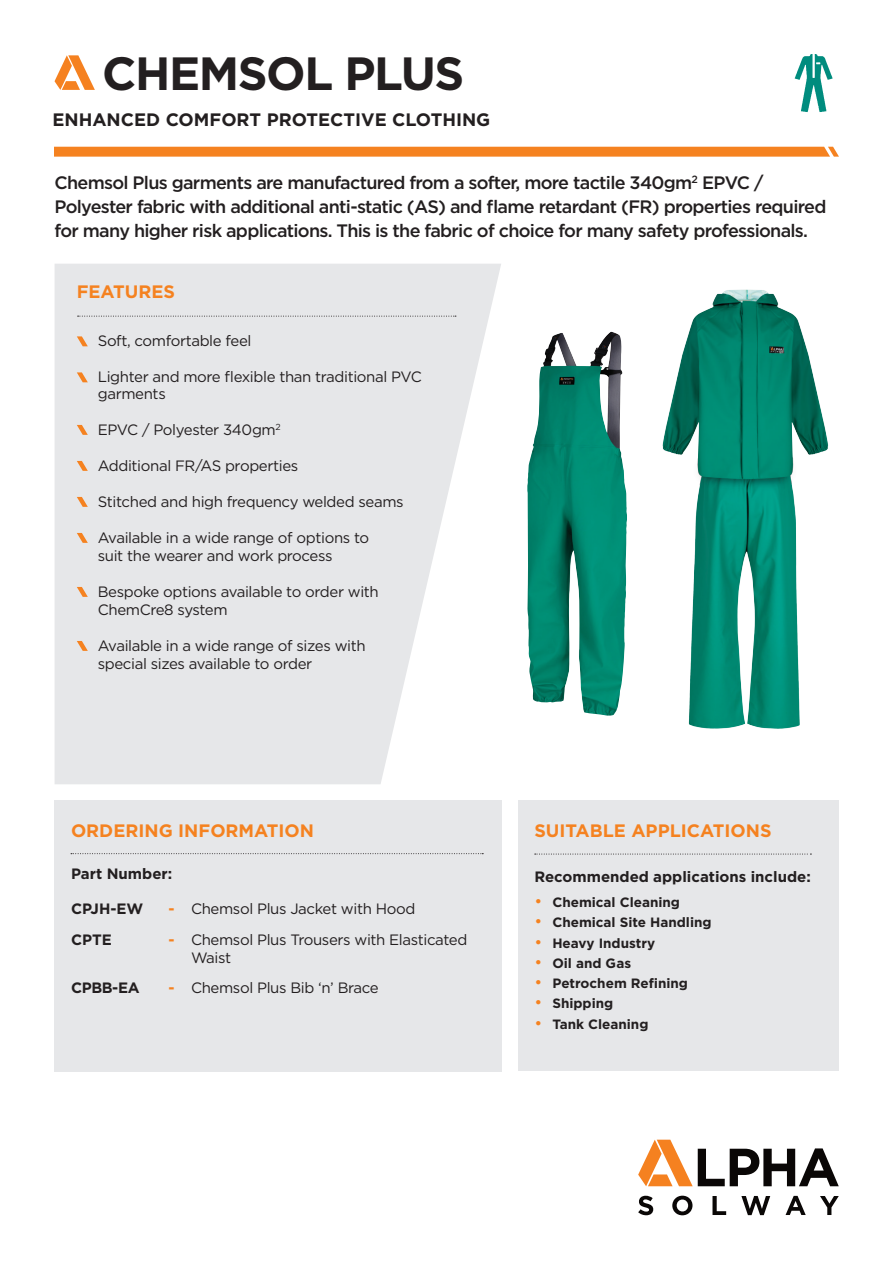
<style>
.page{position:relative;width:893px;height:1263px;background:#fff}
.page>*{position:absolute;margin:0;border:0;box-sizing:border-box;transform-origin:0 0}
.t1{font:700 46.5px "Gotham";letter-spacing:-.03em;color:#231f20}
.t2{font:500 18px/24px "Gotham";letter-spacing:-.04em;color:#231f20}
.t3{font:700 18px "Gotham";color:#f58220}
.t4{font:700 18px "Gotham";color:#231f20}
.t5{font:15px/18px "Gotham";letter-spacing:-.025em;color:#231f20}
.t6{font:700 15px "Gotham";color:#231f20}
.t7{font:700 13.5px "Gotham";color:#231f20}
.s1{font-weight:400;font-size:16.5px;color:#f58220}
.s2{font-weight:700;color:#f58220}
</style>
<div class="page">
<svg style="left:638px;top:1140px;width:201px;height:46px"></svg>
<svg style="left:638px;top:1196px;width:15px;height:19px"></svg>
<svg style="left:672px;top:1196px;width:20px;height:19px"></svg>
<svg style="left:712px;top:1196px;width:14px;height:19px"></svg>
<svg style="left:741px;top:1196px;width:29px;height:19px"></svg>
<svg style="left:785px;top:1196px;width:21px;height:19px"></svg>
<svg style="left:820px;top:1196px;width:19px;height:19px"></svg>
<div style="left:518px;top:800px;width:321px;height:270px;background:#e6e7e9"></div>
<svg style="left:55px;top:264px;width:446px;height:520px;background:#e9eaeb"></svg>
<div style="left:54px;top:800px;width:447px;height:271px;background:#e6e7e9"></div>
<svg style="left:78px;top:316px;width:378px;height:1px"></svg>
<svg style="left:71px;top:853px;width:412px;height:1px"></svg>
<svg style="left:535px;top:854px;width:276px;height:1px"></svg>
<svg style="left:77px;top:336px;width:11px;height:10px"></svg>
<svg style="left:77px;top:372px;width:11px;height:10px"></svg>
<svg style="left:77px;top:425px;width:11px;height:10px"></svg>
<svg style="left:77px;top:461px;width:11px;height:10px"></svg>
<svg style="left:77px;top:497px;width:11px;height:10px"></svg>
<svg style="left:77px;top:533px;width:11px;height:10px"></svg>
<svg style="left:77px;top:587px;width:11px;height:10px"></svg>
<svg style="left:77px;top:641px;width:11px;height:10px"></svg>
<svg style="left:54px;top:147px;width:785px;height:10px;background:#f58729"></svg>
<svg style="left:795px;top:54px;width:38px;height:58px"></svg>
<svg style="left:55px;top:55px;width:40px;height:35px"></svg>
<img style="left:662px;top:289px;width:167px;height:440px">
<img style="left:527px;top:332px;width:100px;height:384px">
<h1 class="t1" style="left:102px;top:43px;width:364px">CHEMSOL PLUS</h1>
<p class="t4" style="left:52px;top:108px;width:439px">ENHANCED COMFORT PROTECTIVE CLOTHING</p>
<p class="t2" style="left:55px;top:170px;width:773px">Chemsol Plus garments are manufactured from a softer, more tactile 340gm<sup>2</sup> EPVC /<br>Polyester fabric with additional anti-static (AS) and flame retardant (FR) properties required for many higher risk applications. This is the fabric of choice for many safety professionals.</p>
<p class="t3" style="left:77px;top:280px;width:100px">FEATURES</p>
<p class="t5" style="left:98px;top:332px;width:155px">Soft, comfortable feel</p>
<p class="t5" style="left:98px;top:369px;width:326px;line-height:16.5px">Lighter and more flexible than traditional PVC garments</p>
<p class="t5" style="left:98px;top:420px;width:184px">EPVC / Polyester 340gm<sup>2</sup></p>
<p class="t5" style="left:98px;top:456px;width:202px">Additional FR/AS properties</p>
<p class="t5" style="left:98px;top:492px;width:307px">Stitched and high frequency welded seams</p>
<p class="t5" style="left:98px;top:528px;width:273px">Available in a wide range of options to suit the wearer and work process</p>
<p class="t5" style="left:98px;top:582px;width:283px">Bespoke options available to order with<br>ChemCre8 system</p>
<p class="t5" style="left:98px;top:636px;width:269px">Available in a wide range of sizes with special sizes available to order</p>
<p class="t3" style="left:71px;top:819px;width:245px">ORDERING INFORMATION</p>
<p class="t3" style="left:534px;top:819px;width:239px">SUITABLE APPLICATIONS</p>
<p class="t6" style="left:71px;top:864px;width:103px">Part Number:</p>
<p class="t7" style="left:534px;top:893px;width:147px"><span class="s1">•</span> Chemical Cleaning</p>
<p class="t7" style="left:534px;top:913px;width:179px"><span class="s1">•</span> Chemical Site Handling</p>
<p class="t7" style="left:534px;top:934px;width:122px"><span class="s1">•</span> Heavy Industry</p>
<p class="t7" style="left:534px;top:954px;width:98px"><span class="s1">•</span> Oil and Gas</p>
<p class="t7" style="left:534px;top:974px;width:155px"><span class="s1">•</span> Petrochem Refining</p>
<p class="t7" style="left:534px;top:994px;width:80px"><span class="s1">•</span> Shipping</p>
<p class="t7" style="left:534px;top:1015px;width:116px"><span class="s1">•</span> Tank Cleaning</p>
<p class="t6" style="left:534px;top:866px;width:278px">Recommended applications include:</p>
<p class="t6" style="left:71px;top:898px;width:74px">CPJH-EW</p>
<p class="t5" style="left:169px;top:899px;width:248px"><span class="s2">-</span> Chemsol Plus Jacket with Hood</p>
<p class="t6" style="left:71px;top:930px;width:42px">CPTE</p>
<p class="t5" style="left:191px;top:930px;width:278px;text-indent:-23px"><span class="s2">-</span> Chemsol Plus Trousers with Elasticated<br>Waist</p>
<p class="t6" style="left:71px;top:978px;width:70px">CPBB-EA</p>
<p class="t5" style="left:169px;top:978px;width:212px"><span class="s2">-</span> Chemsol Plus Bib ‘n’ Brace</p>
</div>
